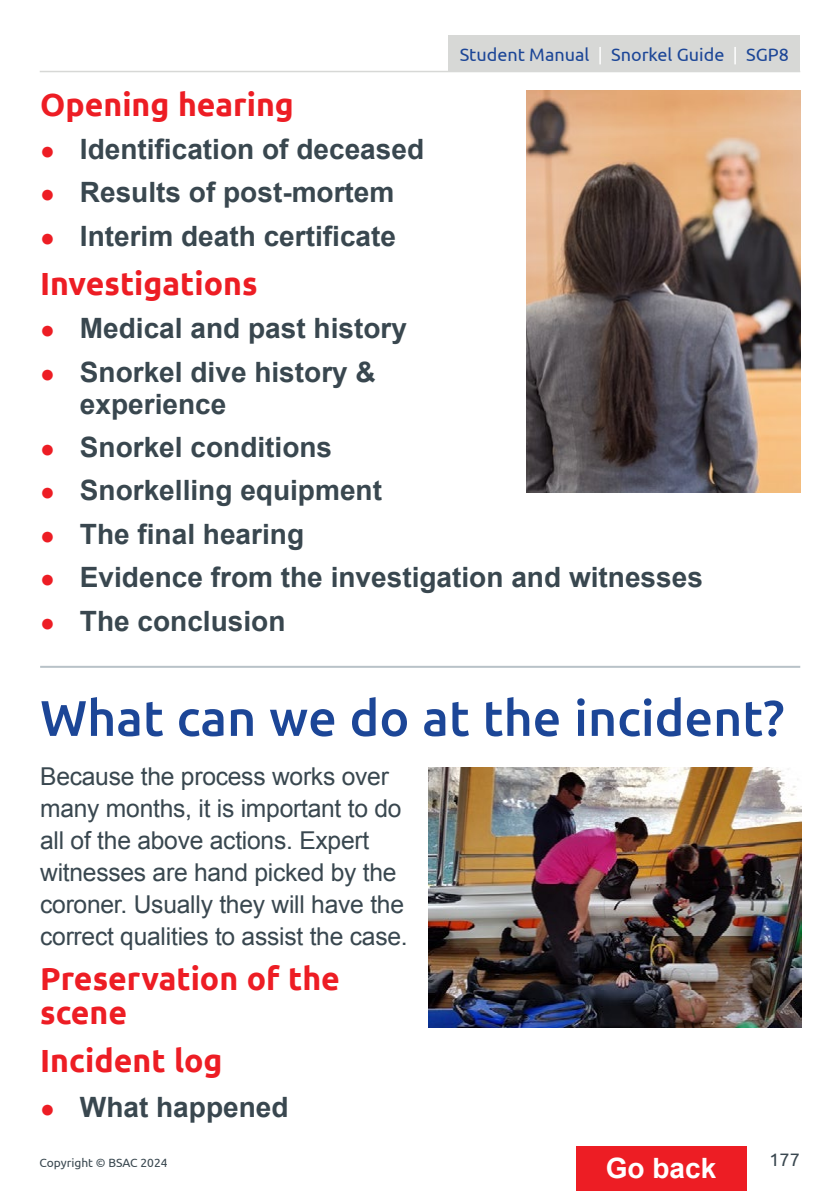
<style>
.page{position:relative;width:840px;height:1191px;background:#fff}
.page>*{position:absolute;margin:0;border:0;box-sizing:border-box;transform-origin:0 0}
.t1{font:500 50px "Ubuntu";color:#1c4697}
.t2{font:700 32px/34px "Ubuntu";color:#ed1d24}
.t3{font:700 28px/32px "Arial";color:#39474f}
.t4{font:700 28px "Arial";color:#fff}
.t5{font:24.6px/32px "Arial";letter-spacing:-.01em;color:#39474f}
.t6{font:18px "Ubuntu";color:#1c4697}
.t7{font:18px "Ubuntu";color:#39474f}
.t8{font:12px "Ubuntu";color:#39474f}
.s1{color:#fff}
.s2{font-family:"Times New Roman";font-weight:400;font-size:24.6px;color:#ed1d24}
</style>
<div class="page">
<hr style="left:40px;top:71px;width:759px;height:1px;background:#d7d8d6">
<div style="left:575px;top:1146px;width:171px;height:45px;background:#ed1d24"></div>
<div style="left:448px;top:36px;width:351px;height:36px;background:#d7d8d6"></div>
<hr style="left:40px;top:666px;width:759px;height:2px;background:#b8c2c8">
<img style="left:526px;top:91px;width:273px;height:402px">
<img style="left:428px;top:767px;width:373px;height:261px">
<p class="t6" style="left:459px;top:44px;width:330px">Student Manual <span class="s1">|</span> Snorkel Guide <span class="s1">|</span> SGP8</p>
<p class="t2" style="left:40px;top:87px;width:255px">Opening hearing</p>
<p class="t3" style="left:40px;top:134px;width:385px"><span class="s2">●</span> Identification of deceased</p>
<p class="t3" style="left:40px;top:177px;width:355px"><span class="s2">●</span> Results of post-mortem</p>
<p class="t3" style="left:40px;top:221px;width:357px"><span class="s2">●</span> Interim death certificate</p>
<p class="t2" style="left:40px;top:266px;width:219px">Investigations</p>
<p class="t3" style="left:40px;top:313px;width:368px"><span class="s2">●</span> Medical and past history</p>
<p class="t3" style="left:80px;top:357px;width:297px;text-indent:-40px"><span class="s2">●</span> Snorkel dive history &amp; experience</p>
<p class="t3" style="left:40px;top:432px;width:293px"><span class="s2">●</span> Snorkel conditions</p>
<p class="t3" style="left:40px;top:475px;width:343px"><span class="s2">●</span> Snorkelling equipment</p>
<p class="t3" style="left:40px;top:519px;width:265px"><span class="s2">●</span> The final hearing</p>
<p class="t3" style="left:40px;top:562px;width:664px"><span class="s2">●</span> Evidence from the investigation and witnesses</p>
<p class="t3" style="left:40px;top:605px;width:247px"><span class="s2">●</span> The conclusion</p>
<h1 class="t1" style="left:40px;top:686px;width:745px">What can we do at the incident?</h1>
<p class="t5" style="left:40px;top:760px;width:369px">Because the process works over many months, it is important to do all of the above actions. Expert witnesses are hand picked by the coroner. Usually they will have the correct qualities to assist the case.</p>
<p class="t2" style="left:40px;top:961px;width:301px">Preservation of the scene</p>
<p class="t2" style="left:40px;top:1042px;width:184px">Incident log</p>
<p class="t3" style="left:40px;top:1091px;width:250px"><span class="s2">●</span> What happened</p>
<p class="t8" style="left:40px;top:1155px;width:129px">Copyright © BSAC 2024</p>
<p class="t7" style="left:768px;top:1148px;width:32px">177</p>
<p class="t4" style="left:605px;top:1149px;width:112px">Go back</p>
</div>
